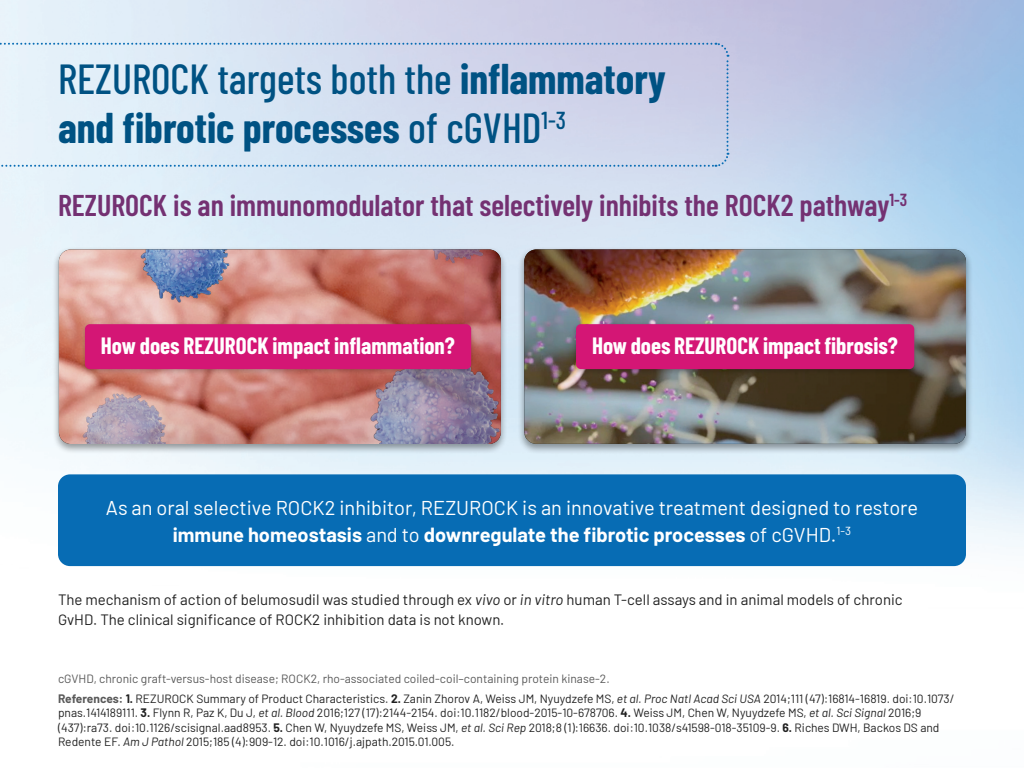
<style>
.page{position:relative;width:1024px;height:768px;background:#fff}
.page>*{position:absolute;margin:0;border:0;box-sizing:border-box;transform-origin:0 0}
.Header_1_L_-_h1l{font:700 42px/49px "Barlow Condensed";color:#005283}
.Header_3_L_-_h3l{font:600 30px "Barlow Condensed";color:#743172}
.Button_Slide{font:700 23px "Barlow Condensed";color:#fff}
.Body_Large_C_-blc{font:20px/27px "Barlow";color:#fff;text-align:center}
.Body_Small_L___bsl{font:15px/20px "Barlow";color:#212121}
.Numbers_Small_-_ol_sml{font:12px/14.4px "Barlow";color:#212121}
.Footnotes_-_fn{font:12px "Barlow";color:#595959}
.s1{font-weight:500}
.s2{font-weight:700}
.s3{font-style:italic}
.s4{font-weight:700;color:#595959}
</style>
<div class="page">
<div style="left:52px;top:247px;width:456px;height:208px;background:#000;opacity:.4"></div>
<img style="left:59px;top:249px;width:442px;height:195px">
<div style="left:518px;top:247px;width:455px;height:207px;background:#000;opacity:.4"></div>
<img style="left:524px;top:249px;width:442px;height:195px">
<div style="left:81px;top:322px;width:395px;height:54px;background:#000;opacity:.2"></div>
<div style="left:85px;top:324px;width:386px;height:45px;background:#d41675;border-radius:5px"></div>
<div style="left:572px;top:322px;width:347px;height:54px;background:#000;opacity:.2"></div>
<div style="left:576px;top:324px;width:338px;height:45px;background:#d41675;border-radius:5px"></div>
<div style="left:58px;top:474px;width:908px;height:92px;background:#076cb4;border-radius:12px"></div>
<svg style="left:0;top:42px;width:730px;height:126px;background:#d4def0"></svg>
<h1 class="Header_1_L_-_h1l" style="left:58px;top:52px;width:609px"><span class="s1">REZUROCK targets both the</span> inflammatory and fibrotic processes <span class="s1">of cGVHD</span><sup>1-3</sup></h1>
<h3 class="Header_3_L_-_h3l" style="left:58px;top:184px;width:851px">REZUROCK is an immunomodulator that selectively inhibits the ROCK2 pathway<sup>1-3</sup></h3>
<p class="Button_Slide" style="left:101px;top:329px;width:355px">How does REZUROCK impact inflammation?</p>
<p class="Button_Slide" style="left:592px;top:329px;width:307px">How does REZUROCK impact fibrosis?</p>
<p class="Body_Large_C_-blc" style="left:106px;top:493px;width:814px">As an oral selective ROCK2 inhibitor, REZUROCK is an innovative treatment designed to restore <span class="s2">immune homeostasis</span> and to <span class="s2">downregulate the fibrotic processes</span> of cGVHD.<sup>1-3</sup></p>
<p class="Body_Small_L___bsl" style="left:58px;top:589px;width:846px">The mechanism of action of belumosudil was studied through ex <span class="s3">vivo</span> or <span class="s3">in vitro</span> human T-cell assays and in animal models of chronic<br>GvHD. The clinical significance of ROCK2 inhibition data is not known.</p>
<p class="Footnotes_-_fn" style="left:58px;top:670px;width:553px">cGVHD, chronic graft-versus-host disease; ROCK2, rho-associated coiled-coil–containing protein kinase-2.</p>
<p class="Numbers_Small_-_ol_sml" style="left:58px;top:690px;width:898px"><span class="s4">References:</span> <span class="s2">1.</span> REZUROCK Summary of Product Characteristics. <span class="s2">2.</span> Zanin Zhorov A, Weiss JM, Nyuydzefe MS, <span class="s3">et al. Proc Natl Acad Sci USA</span> 2014;111 (47):16814-16819. doi:10.1073/ pnas.1414189111. <span class="s2">3.</span> Flynn R, Paz K, Du J, <span class="s3">et al. Blood</span> 2016;127 (17):2144-2154. doi:10.1182/blood-2015-10-678706. <span class="s2">4.</span> Weiss JM, Chen W, Nyuydzefe MS, <span class="s3">et al. Sci Signal</span> 2016;9 (437):ra73. doi:10.1126/scisignal.aad8953. <span class="s2">5.</span> Chen W, Nyuydzefe MS, Weiss JM, <span class="s3">et al. Sci Rep</span> 2018;8 (1):16636. doi:10.1038/s41598-018-35109-9. <span class="s2">6.</span> Riches DWH, Backos DS and Redente EF. <span class="s3">Am J Pathol</span> 2015;185 (4):909-12. doi:10.1016/j.ajpath.2015.01.005.</p>
</div>
